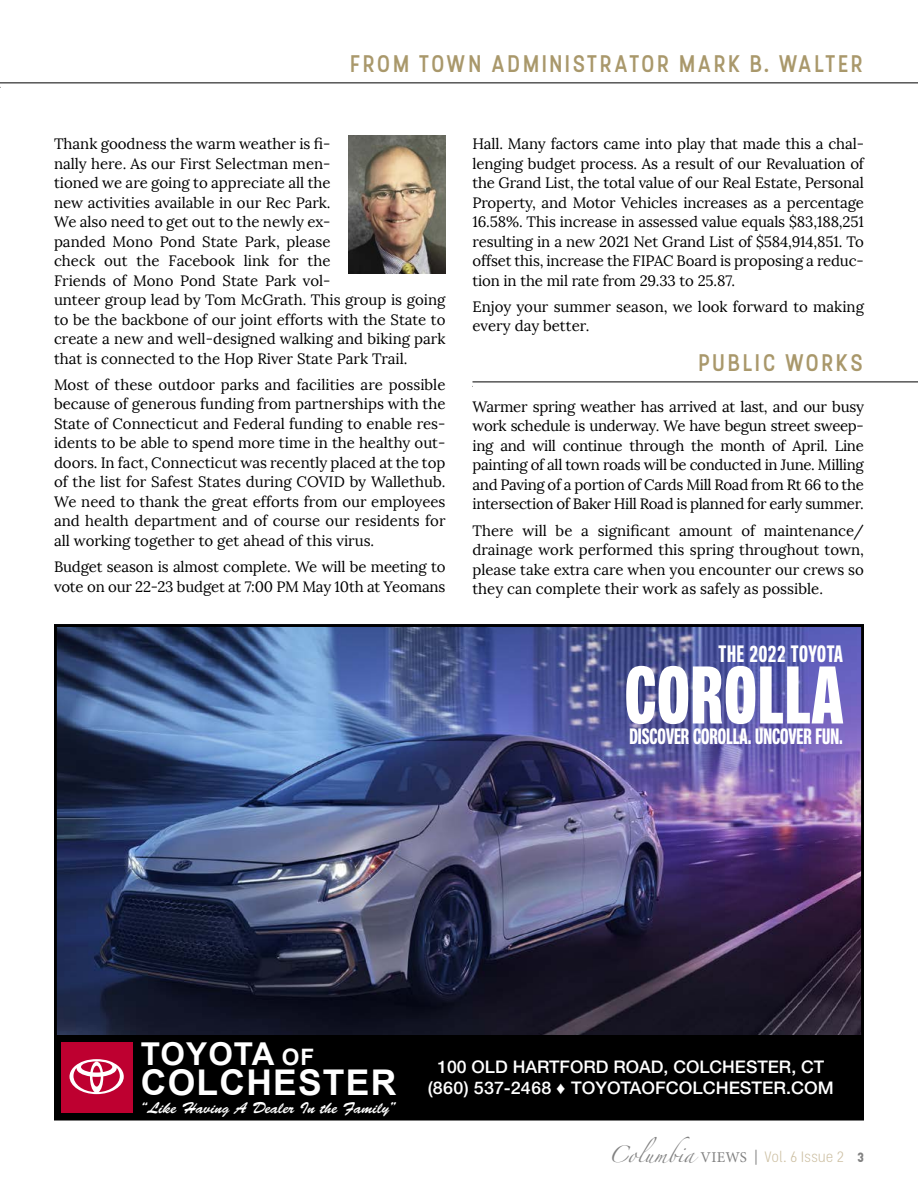
<style>
.page{position:relative;width:918px;height:1188px;background:#fff}
.page>*{position:absolute;margin:0;border:0;box-sizing:border-box;transform-origin:0 0}
.t1{font:800 79.8px "Neue Helvetica Pro 89 Cm";letter-spacing:.02em;color:#fff}
.t2{font:700 35.4px "Arial";letter-spacing:.035em;color:#fff}
.t3{font:700 31.5px "Arial";letter-spacing:.035em;color:#fff}
.t4{font:500 24px "Stellar";letter-spacing:.075em;color:#a9986b}
.t5{font:700 23.25px "Neue Helvetica Pro 79 Cm";letter-spacing:.025em;color:#fff}
.t6{font:700 21.75px "Neue Helvetica Pro 79 Cm";color:#fff}
.t7{font:500 17.4px/21.8px "Helvetica Neue LT Pro";color:#fff;text-align:center}
.t8{font:15.9px "Brush Script Std";color:#fff}
.t9{font:15px/19.5px "Lora";color:#000;text-align:justify}
.t10{font:300 15px "Stellar";letter-spacing:-.005em;color:#ccbfa2}
.s1{font-size:22.65px}
.s2{font-family:"Arial Narrow";font-weight:400}
.s3{font-family:"Zapfino";font-weight:400;color:#818181}
.s4{font-family:"Minion Pro";font-weight:400;color:#818181}
.s5{font-weight:700;font-size:13.5px;color:#818181}
</style>
<div class="page">
<hr style="left:0;top:82px;width:918px;height:1px;background:#000">
<hr style="left:472px;top:382px;width:446px;height:1px;background:#000">
<img style="left:349px;top:135px;width:97px;height:139px">
<img style="left:58px;top:628px;width:802px;height:407px">
<div style="left:55px;top:1035px;width:809px;height:85px;background:#000"></div>
<div style="left:54px;top:624px;width:810px;height:497px;border:3px solid #000"></div>
<div style="left:61px;top:1042px;width:71px;height:71px;background:#be0030"></div>
<svg style="left:70px;top:1059px;width:54px;height:35px"></svg>
<h3 class="t4" style="left:350px;top:49px;width:515px">FROM TOWN ADMINISTRATOR MARK B. WALTER</h3>
<p class="t9" style="left:54px;top:134px;width:393px;text-align:left">Thank goodness the warm weather is fi-<br>nally here. As our First Selectman men-<br>tioned we are going to appreciate all the<br>new activities available in our Rec Park.<br>We also need to get out to the newly ex-<br>panded Mono Pond State Park, please<br>check out the Facebook link for the<br>Friends of Mono Pond State Park vol-<br>unteer group lead by Tom McGrath. This group is going to be the backbone of our joint efforts with the State to create a new and well-designed walking and biking park that is connected to the Hop River State Park Trail.</p>
<p class="t9" style="left:54px;top:375px;width:393px">Most of these outdoor parks and facilities are possible because of generous funding from partnerships with the State of Connecticut and Federal funding to enable res&shy;idents to be able to spend more time in the healthy out&shy;doors. In fact, Connecticut was recently placed at the top of the list for Safest States during COVID by Wallethub.<br>We need to thank the great efforts from our employees and health department and of course our residents for all working together to get ahead of this virus.</p>
<p class="t9" style="left:54px;top:557px;width:393px">Budget season is almost complete. We will be meeting to vote on our 22-23 budget at 7:00 PM May 10th at Yeomans</p>
<p class="t9" style="left:472px;top:134px;width:393px">Hall. Many factors came into play that made this a chal&shy;lenging budget process. As a result of our Revaluation of the Grand List, the total value of our Real Estate, Personal Property, and Motor Vehicles increases as a percentage 16.58%. This increase in assessed value equals $83,188,251 resulting in a new 2021 Net Grand List of $584,914,851. To offset this, increase the FIPAC Board is proposing a reduc&shy;tion in the mil rate from 29.33 to 25.87.</p>
<p class="t9" style="left:472px;top:297px;width:393px">Enjoy your summer season, we look forward to making every day better.</p>
<h3 class="t4" style="left:699px;top:348px;width:167px">PUBLIC WORKS</h3>
<p class="t9" style="left:472px;top:397px;width:393px">Warmer spring weather has arrived at last, and our busy work schedule is underway. We have begun street sweep&shy;ing and will continue through the month of April. Line painting of all town roads will be conducted in June. Milling and Paving of a portion of Cards Mill Road from Rt 66 to the intersection of Baker Hill Road is planned for early summer.</p>
<p class="t9" style="left:472px;top:521px;width:393px">There will be a significant amount of maintenance/ drainage work performed this spring throughout town, please take extra care when you encounter our crews so they can complete their work as safely as possible.</p>
<h3 class="t5" style="left:719px;top:640px;width:126px">THE 2022 TOYOTA</h3>
<h1 class="t1" style="left:625px;top:646px;width:219px">COROLLA</h1>
<h3 class="t6" style="left:629px;top:723px;width:215px">DISCOVER COROLLA. UNCOVER FUN.</h3>
<h3 class="t3" style="left:141px;top:1032px;width:175px">TOYOTA <span class="s1">OF</span></h3>
<h2 class="t2" style="left:141px;top:1058px;width:257px">COLCHESTER</h2>
<p class="t8" style="left:140px;top:1098px;width:258px">“Like Having A Dealer In the Family”</p>
<p class="t7" style="left:428px;top:1055px;width:407px">100 OLD HARTFORD ROAD, COLCHESTER, CT (860) 537-2468 <span class="s2">♦</span> TOYOTAOFCOLCHESTER.COM</p>
<p class="t10" style="left:608px;top:1148px;width:257px"><span class="s3">Columbia</span> <span class="s4">VIEWS |</span> Vol. 6 Issue 2 <span class="s5">3</span></p>
</div>
